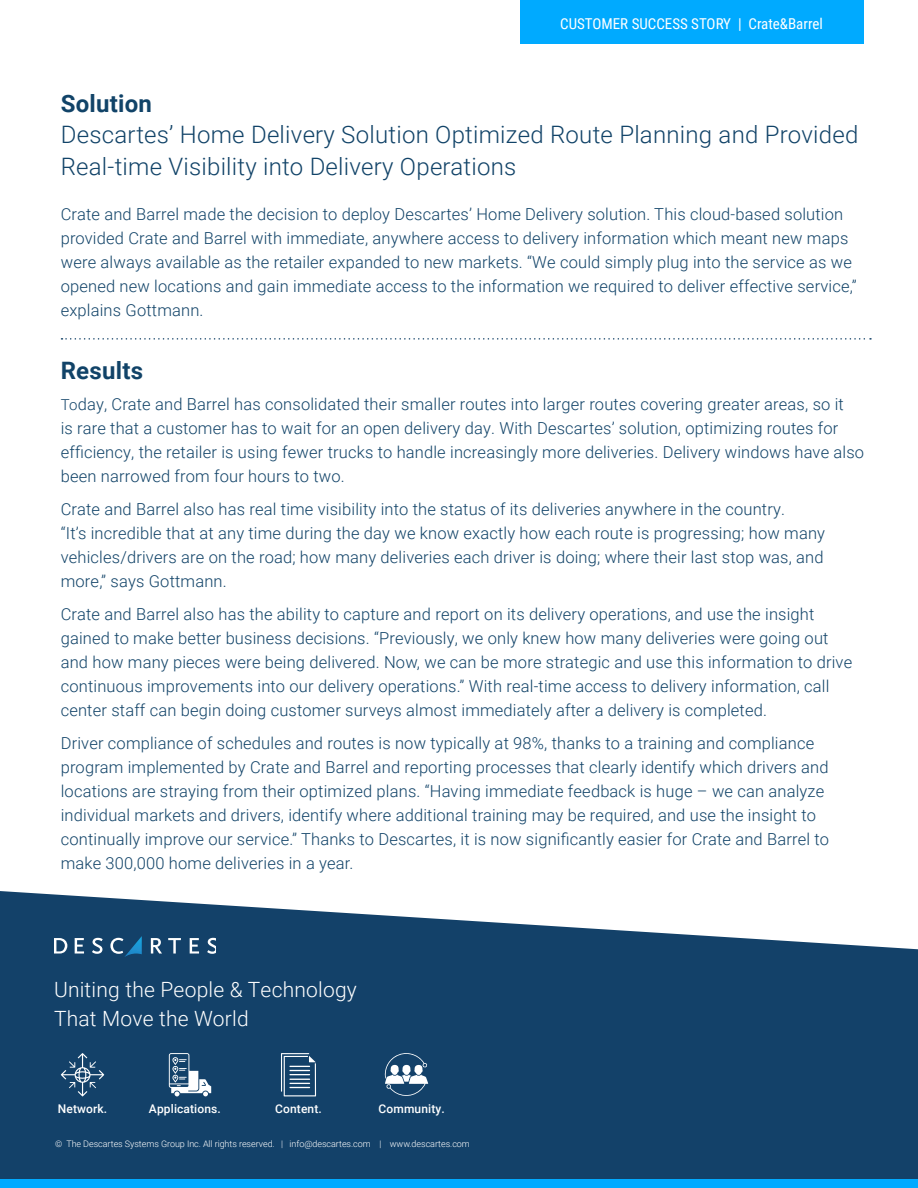
<style>
.page{position:relative;width:918px;height:1188px;background:#fff}
.page>*{position:absolute;margin:0;border:0;box-sizing:border-box;transform-origin:0 0}
.t1{font:300 24px/31.5px "Roboto";letter-spacing:.01em;color:#114368}
.t2{font:700 24px "Roboto";letter-spacing:.01em;color:#114368}
.Cover_Headline{font:300 21px/28.5px "Roboto";letter-spacing:.01em;color:#fff}
.t3{font:300 16.5px/24px "Roboto";letter-spacing:.01em;color:#114368}
.t4{font:15px "Roboto Condensed";color:#fff}
.Cover_Headline-2{font:500 12px "Roboto";letter-spacing:.01em;color:#fff}
.t5{font:300 9px "Roboto";letter-spacing:-.005em;color:#fff}
.s1{font-weight:700}
.s2{font-size:15px}
</style>
<div class="page">
<svg style="left:0;top:891px;width:918px;height:288px;background:#2b5478"></svg>
<div style="left:521px;top:0;width:343px;height:43px;background:#0af"></div>
<svg style="left:62px;top:338px;width:809px;height:2px"></svg>
<div style="left:0;top:1179px;width:918px;height:9px;background:#0af"></div>
<svg style="left:75px;top:938px;width:9px;height:16px"></svg>
<svg style="left:92px;top:938px;width:11px;height:16px"></svg>
<svg style="left:110px;top:936px;width:32px;height:21px"></svg>
<svg style="left:54px;top:938px;width:13px;height:16px"></svg>
<svg style="left:151px;top:938px;width:11px;height:16px"></svg>
<svg style="left:168px;top:938px;width:13px;height:16px"></svg>
<svg style="left:190px;top:938px;width:9px;height:16px"></svg>
<svg style="left:207px;top:938px;width:9px;height:16px"></svg>
<svg style="left:385px;top:1053px;width:43px;height:44px"></svg>
<svg style="left:281px;top:1053px;width:35px;height:43px;background:#4f718f"></svg>
<svg style="left:169px;top:1053px;width:42px;height:43px"></svg>
<svg style="left:61px;top:1053px;width:43px;height:43px;background:#375e7f"></svg>
<p class="t4" style="left:560px;top:14px;width:264px">CUSTOMER SUCCESS STORY | Crate&amp;Barrel</p>
<p class="t1" style="left:61px;top:86px;width:799px"><span class="s1">Solution<br></span>Descartes’ Home Delivery Solution Optimized Route Planning and Provided<br>Real-time Visibility into Delivery Operations</p>
<p class="t3" style="left:61px;top:201px;width:798px">Crate and Barrel made the decision to deploy Descartes’ Home Delivery solution. This cloud-based solution provided Crate and Barrel with immediate, anywhere access to delivery information which meant new maps were always available as the retailer expanded to new markets. “We could simply plug into the service as we opened new locations and gain immediate access to the information we required to deliver effective service,” explains Gottmann.</p>
<p class="t2" style="left:61px;top:353px;width:84px">Results</p>
<p class="t3" style="left:61px;top:392px;width:805px"><span class="s2">To</span>day, Crate and Barrel has consolidated their smaller routes into larger routes covering greater areas, so it<br>is rare that a customer has to wait for an open delivery day. With Descartes’ solution, optimizing routes for efficiency, the retailer is using fewer trucks to handle increasingly more deliveries. Delivery windows have also been narrowed from four hours to two.</p>
<p class="t3" style="left:61px;top:497px;width:766px">Crate and Barrel also has real time visibility into the status of its deliveries anywhere in the country.<br>“It’s incredible that at any time during the day we know exactly how each route is progressing; how many vehicles/drivers are on the road; how many deliveries each driver is doing; where their last stop was, and more,” says Gottmann.</p>
<p class="t3" style="left:61px;top:602px;width:793px">Crate and Barrel also has the ability to capture and report on its delivery operations, and use the insight gained to make better business decisions. “Previously, we only knew how many deliveries were going out and how many pieces were being delivered. Now, we can be more strategic and use this information to drive continuous improvements into our delivery operations.” With real-time access to delivery information, call center staff can begin doing customer surveys almost immediately after a delivery is completed.</p>
<p class="t3" style="left:61px;top:731px;width:770px">Driver compliance of schedules and routes is now typically at 98%, thanks to a training and compliance program implemented by Crate and Barrel and reporting processes that clearly identify which drivers and locations are straying from their optimized plans. “Having immediate feedback is huge – we can analyze individual markets and drivers, identify where additional training may be required, and use the insight to continually improve our service.” Thanks to Descartes, it is now significantly easier for Crate and Barrel to make 300,000 home deliveries in a year.</p>
<p class="Cover_Headline" style="left:54px;top:975px;width:304px">Uniting the People &amp; Technology<br>That Move the World</p>
<p class="Cover_Headline-2" style="left:58px;top:1100px;width:51px">Network.</p>
<p class="Cover_Headline-2" style="left:149px;top:1100px;width:73px">Applications.</p>
<p class="Cover_Headline-2" style="left:275px;top:1100px;width:48px">Content.</p>
<p class="Cover_Headline-2" style="left:379px;top:1100px;width:68px">Community.</p>
<p class="t5" style="left:55px;top:1137px;width:416px">© The Descartes Systems Group Inc. All rights reserved. | info@descartes.com | www.descartes.com</p>
</div>
